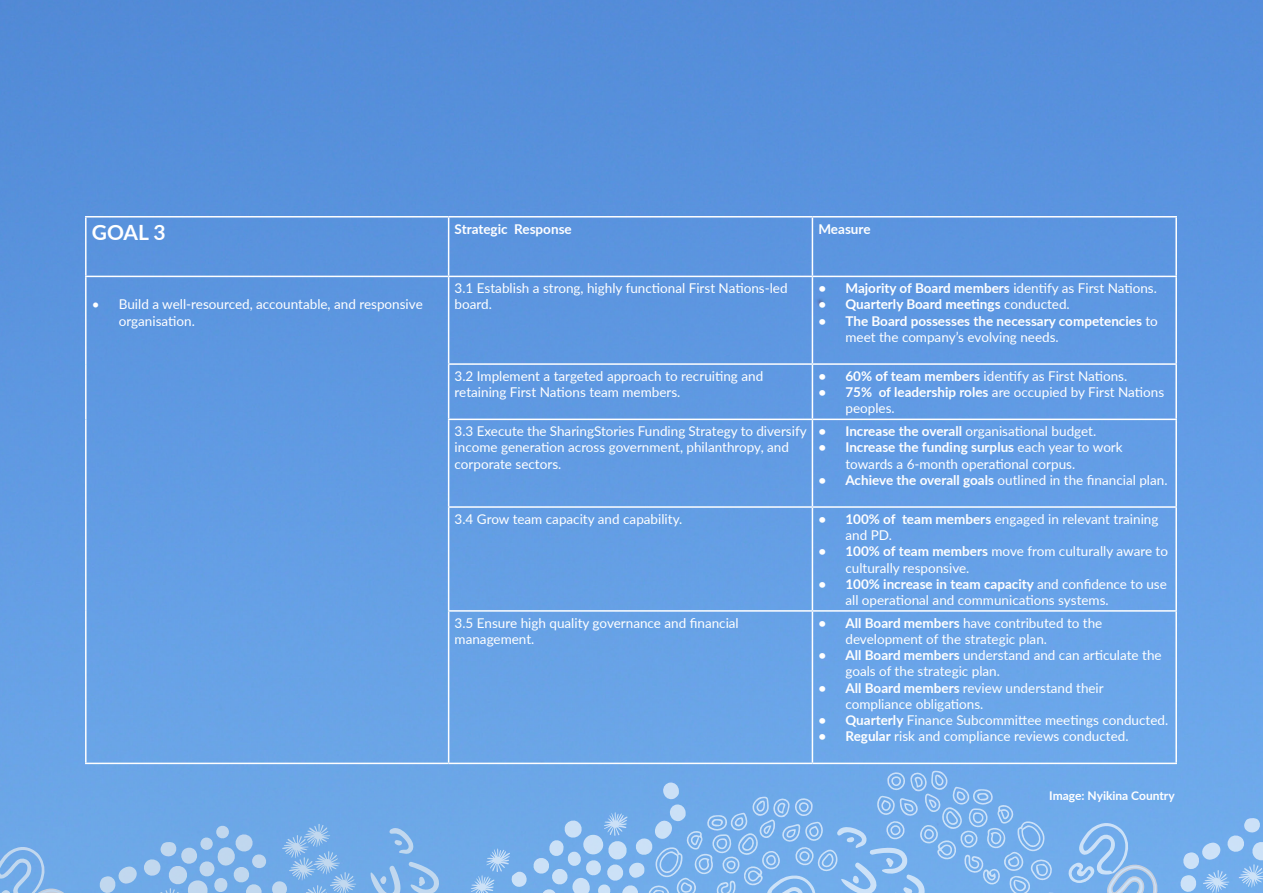
<style>
.page{position:relative;width:1263px;height:893px;background:#fff}
.page>*{position:absolute;margin:0;border:0;box-sizing:border-box;transform-origin:0 0}
.t1{font:700 21px "Lato";color:#fff}
.t2{font:13.5px/16.2px "Lato";color:#fff}
.t3{font:700 13.5px/16.2px "Lato";color:#fff}
.t4{font:700 12px "Lato";color:#fff}
.s1{font-weight:400}
.s2{font-weight:700}
</style>
<div class="page">
<img style="left:0;top:0;width:1263px;height:893px">
<hr style="left:85px;top:216px;width:364px;height:2px;background:#fff">
<hr style="left:85px;top:218px;width:2px;height:58px;background:#fff">
<hr style="left:449px;top:216px;width:363px;height:2px;background:#fff">
<hr style="left:448px;top:218px;width:1px;height:58px;background:#fff">
<hr style="left:812px;top:216px;width:365px;height:2px;background:#fff">
<hr style="left:812px;top:218px;width:1px;height:58px;background:#fff">
<hr style="left:1175px;top:218px;width:2px;height:58px;background:#fff">
<hr style="left:85px;top:276px;width:364px;height:1px;background:#fff">
<hr style="left:85px;top:277px;width:2px;height:87px;background:#fff">
<hr style="left:449px;top:276px;width:363px;height:1px;background:#fff">
<hr style="left:448px;top:277px;width:1px;height:86px;background:#fff">
<hr style="left:812px;top:276px;width:365px;height:1px;background:#fff">
<hr style="left:812px;top:277px;width:1px;height:86px;background:#fff">
<hr style="left:1175px;top:277px;width:2px;height:86px;background:#fff">
<hr style="left:85px;top:364px;width:2px;height:55px;background:#fff">
<hr style="left:448px;top:363px;width:364px;height:2px;background:#fff">
<hr style="left:448px;top:365px;width:1px;height:54px;background:#fff">
<hr style="left:812px;top:363px;width:365px;height:2px;background:#fff">
<hr style="left:812px;top:365px;width:1px;height:54px;background:#fff">
<hr style="left:1175px;top:365px;width:2px;height:54px;background:#fff">
<hr style="left:85px;top:419px;width:2px;height:88px;background:#fff">
<hr style="left:448px;top:419px;width:364px;height:1px;background:#fff">
<hr style="left:448px;top:420px;width:1px;height:86px;background:#fff">
<hr style="left:812px;top:419px;width:365px;height:1px;background:#fff">
<hr style="left:812px;top:420px;width:1px;height:86px;background:#fff">
<hr style="left:1175px;top:420px;width:2px;height:86px;background:#fff">
<hr style="left:85px;top:507px;width:2px;height:104px;background:#fff">
<hr style="left:448px;top:506px;width:364px;height:2px;background:#fff">
<hr style="left:448px;top:508px;width:1px;height:102px;background:#fff">
<hr style="left:812px;top:506px;width:365px;height:2px;background:#fff">
<hr style="left:812px;top:508px;width:1px;height:102px;background:#fff">
<hr style="left:1175px;top:508px;width:2px;height:102px;background:#fff">
<hr style="left:85px;top:611px;width:2px;height:152px;background:#fff">
<hr style="left:448px;top:610px;width:364px;height:2px;background:#fff">
<hr style="left:448px;top:612px;width:1px;height:151px;background:#fff">
<hr style="left:812px;top:610px;width:365px;height:2px;background:#fff">
<hr style="left:812px;top:612px;width:1px;height:151px;background:#fff">
<hr style="left:1175px;top:612px;width:2px;height:151px;background:#fff">
<hr style="left:85px;top:763px;width:364px;height:1px;background:#fff">
<hr style="left:449px;top:763px;width:363px;height:1px;background:#fff">
<hr style="left:812px;top:763px;width:365px;height:1px;background:#fff">
<svg style="left:99px;top:824px;width:257px;height:69px;background:#81b3e9"></svg>
<svg style="left:408px;top:861px;width:32px;height:32px"></svg>
<svg style="left:371px;top:866px;width:30px;height:27px"></svg>
<svg style="left:389px;top:828px;width:24px;height:26px"></svg>
<svg style="left:0;top:846px;width:76px;height:47px;background:#7cb0e8"></svg>
<svg style="left:1179px;top:817px;width:84px;height:76px;background:#87b9ee"></svg>
<svg style="left:471px;top:771px;width:688px;height:122px;background:#7cb2eb"></svg>
<p class="t1" style="left:92px;top:217px;width:75px">GOAL 3</p>
<p class="t3" style="left:455px;top:220px;width:119px">Strategic Response</p>
<p class="t3" style="left:818px;top:220px;width:54px">Measure</p>
<p class="t2" style="left:119px;top:296px;width:305px;text-indent:-27px">• Build a well-resourced, accountable, and responsive organisation.</p>
<p class="t2" style="left:455px;top:280px;width:334px">3.1 Establish a strong, highly functional First Nations-led board.</p>
<p class="t3" style="left:818px;top:280px;width:340px">• Majority of Board members <span class="s1">identify as First Nations.</span></p>
<p class="t3" style="left:818px;top:296px;width:253px">• Quarterly Board meetings <span class="s1">conducted.</span></p>
<p class="t3" style="left:845px;top:312px;width:314px;text-indent:-27px">• The Board possesses the necessary competencies <span class="s1">to meet the company’s evolving needs.</span></p>
<p class="t2" style="left:455px;top:367px;width:310px">3.2 Implement a targeted approach to recruiting and retaining First Nations team members.</p>
<p class="t2" style="left:818px;top:367px;width:310px"><span class="s2">• 60% of team members</span> identify as First Nations.</p>
<p class="t2" style="left:845px;top:384px;width:320px;text-indent:-27px"><span class="s2">• 75% of leadership roles</span> are occupied by First Nations peoples.</p>
<p class="t2" style="left:455px;top:423px;width:354px">3.3 Execute the SharingStories Funding Strategy to diversify income generation across government, philanthropy, and corporate sectors.</p>
<p class="t2" style="left:818px;top:423px;width:279px"><span class="s2">• Increase the overall</span> organisational budget.</p>
<p class="t2" style="left:845px;top:439px;width:279px;text-indent:-27px"><span class="s2">• Increase the funding surplus</span> each year to work towards a 6-month operational corpus.</p>
<p class="t2" style="left:818px;top:471px;width:351px"><span class="s2">• Achieve the overall goals</span> outlined in the financial plan.</p>
<p class="t2" style="left:455px;top:510px;width:229px">3.4 Grow team capacity and capability.</p>
<p class="t2" style="left:845px;top:510px;width:315px;text-indent:-27px"><span class="s2">• 100% of team members</span> engaged in relevant training and PD.</p>
<p class="t2" style="left:845px;top:543px;width:324px;text-indent:-27px"><span class="s2">• 100% of team members</span> move from culturally aware to culturally responsive.</p>
<p class="t2" style="left:845px;top:575px;width:323px;text-indent:-27px"><span class="s2">• 100% increase in team capacity</span> and confidence to use all operational and communications systems.</p>
<p class="t2" style="left:455px;top:614px;width:286px">3.5 Ensure high quality governance and financial management.</p>
<p class="t2" style="left:845px;top:614px;width:258px;text-indent:-27px"><span class="s2">• All Board members</span> have contributed to the development of the strategic plan.</p>
<p class="t2" style="left:845px;top:647px;width:318px;text-indent:-27px"><span class="s2">• All Board members</span> understand and can articulate the goals of the strategic plan.</p>
<p class="t2" style="left:845px;top:679px;width:260px;text-indent:-27px"><span class="s2">• All Board members</span> review understand their compliance obligations.</p>
<p class="t2" style="left:818px;top:711px;width:351px"><span class="s2">• Quarterly</span> Finance Subcommittee meetings conducted.</p>
<p class="t2" style="left:818px;top:728px;width:312px"><span class="s2">• Regular</span> risk and compliance reviews conducted.</p>
<p class="t4" style="left:1049px;top:786px;width:127px">Image: Nyikina Country</p>
</div>
